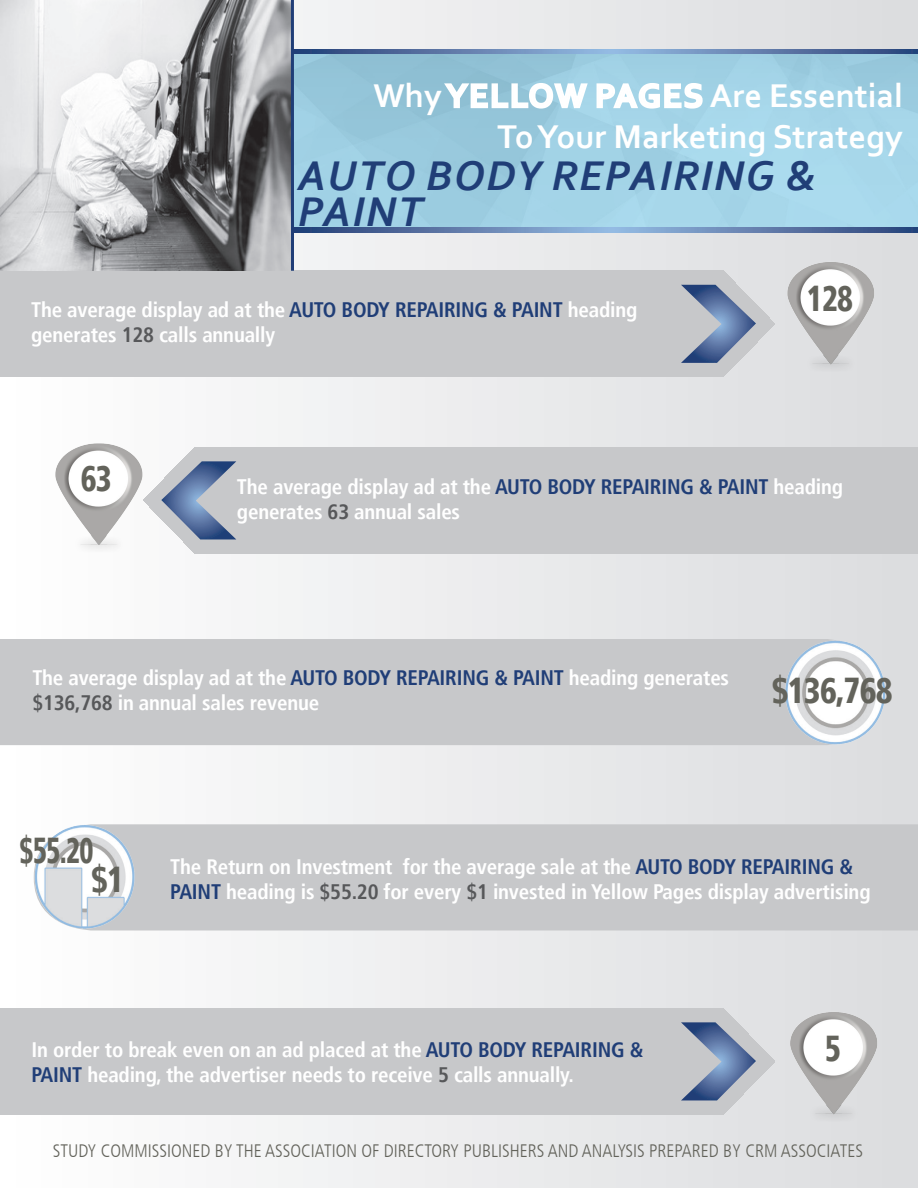
<style>
.page{position:relative;width:918px;height:1188px;background:#fff}
.page>*{position:absolute;margin:0;border:0;box-sizing:border-box;transform-origin:0 0}
.t1{font:italic 700 43.5px/36px "Corbel";letter-spacing:.04em;color:#203e77}
.t2{font:900 condensed 36px/28.8px "Frutiger LT";letter-spacing:-.025em;color:#63635b;scale:.75 1}
.t3{font:900 condensed 36px "Frutiger LT";letter-spacing:-.025em;color:#63635b;scale:.9 1}
.t4{font:900 condensed 36px "Frutiger LT";letter-spacing:-.025em;color:#63635b;scale:.85 1}
.t5{font:700 34.5px/41.4px "Corbel";color:#fff;text-align:right}
.t6{font:700 condensed 21px/25.2px "Frutiger LT";letter-spacing:-.01em;color:#fff}
.t7{font:300 condensed 18px "Frutiger LT";color:#63635b}
.s1{color:#203e77}
.s2{color:#57585a}
</style>
<div class="page">
<div style="left:1px;top:1px;width:916px;height:1186px;background:linear-gradient(to right,#fffefe,#dbdcde)"></div>
<svg style="left:294px;top:54px;width:624px;height:174px;background:#9ecfe3"></svg>
<img style="left:770px;top:248px;width:148px;height:146px">
<div style="left:0;top:639px;width:770px;height:106px;background:#c7c8ca"></div>
<img style="left:34px;top:429px;width:117px;height:131px">
<img style="left:778px;top:1006px;width:117px;height:126px">
<img style="left:770px;top:619px;width:121px;height:134px">
<div style="left:143px;top:824px;width:775px;height:106px;background:#c7c8ca"></div>
<img style="left:27px;top:815px;width:116px;height:125px">
<svg style="left:294px;top:49px;width:624px;height:5px;background:#5f7cab"></svg>
<svg style="left:294px;top:228px;width:624px;height:4px;background:#5f7cab"></svg>
<div style="left:0;top:271px;width:775px;height:106px;background:#c7c8ca"></div>
<svg style="left:681px;top:285px;width:75px;height:78px;background:#919fb6"></svg>
<div style="left:143px;top:447px;width:775px;height:106px;background:#c7c8ca"></div>
<svg style="left:161px;top:461px;width:75px;height:78px;background:#93a0b8"></svg>
<div style="left:0;top:1008px;width:775px;height:107px;background:#c7c8ca"></div>
<svg style="left:681px;top:1022px;width:75px;height:78px;background:#929fb7"></svg>
<svg style="left:442px;top:81px;width:147px;height:29px"></svg>
<svg style="left:595px;top:76px;width:109px;height:34px"></svg>
<img style="left:0;top:0;width:291px;height:271px">
<hr style="left:291px;top:0;width:3px;height:271px;background:#203e77">
<h3 class="t5" style="left:373px;top:74px;width:531px">Why Yellow Pages Are Essential<br>To Your Marketing Strategy</h3>
<h1 class="t1" style="left:298px;top:157px;width:520px">AUTO BODY REPAIRING &amp;<br>PAINT</h1>
<p class="t6" style="left:31px;top:297px;width:608px">The average display ad at the <span class="s1">Auto Body Repairing &amp; Paint</span> heading generates <span class="s2">128</span> calls annually</p>
<h2 class="t4" style="left:807px;top:277px;width:56px">128</h2>
<h2 class="t4" style="left:81px;top:457px;width:38px">63</h2>
<p class="t6" style="left:237px;top:474px;width:608px">The average display ad at the <span class="s1">Auto Body Repairing &amp; Paint</span> heading generates <span class="s2">63</span> annual sales</p>
<p class="t6" style="left:32px;top:665px;width:698px">The average display ad at the <span class="s1">Auto Body Repairing &amp; Paint</span> heading generates <span class="s2">$136,768</span> in annual sales revenue</p>
<h2 class="t3" style="left:772px;top:669px;width:136px">$136,768</h2>
<h2 class="t2" style="left:91px;top:836px;width:45px;text-indent:-72px">$55.20 $1</h2>
<p class="t6" style="left:170px;top:854px;width:702px">The Return on Investment for the average sale at the <span class="s1">Auto Body Repairing &amp;<br>Paint</span> heading is <span class="s2">$55.20</span> for every <span class="s2">$1</span> invested in Yellow Pages display advertising</p>
<p class="t6" style="left:31px;top:1037px;width:613px">In order to break even on an ad placed at the <span class="s1">Auto Body Repairing &amp;<br>Paint</span> heading, the advertiser needs to receive <span class="s2">5</span> calls annually.</p>
<h2 class="t4" style="left:825px;top:1027px;width:20px">5</h2>
<p class="t7" style="left:53px;top:1140px;width:704px">STUDY COMMISSIONED BY THE ASSOCIATION OF DIRECTORY PUBLISHERS AND ANALYSIS PREPARED BY CRM</p>
<p class="t7" style="left:781px;top:1140px;width:82px">ASSOCIATES</p>
</div>
